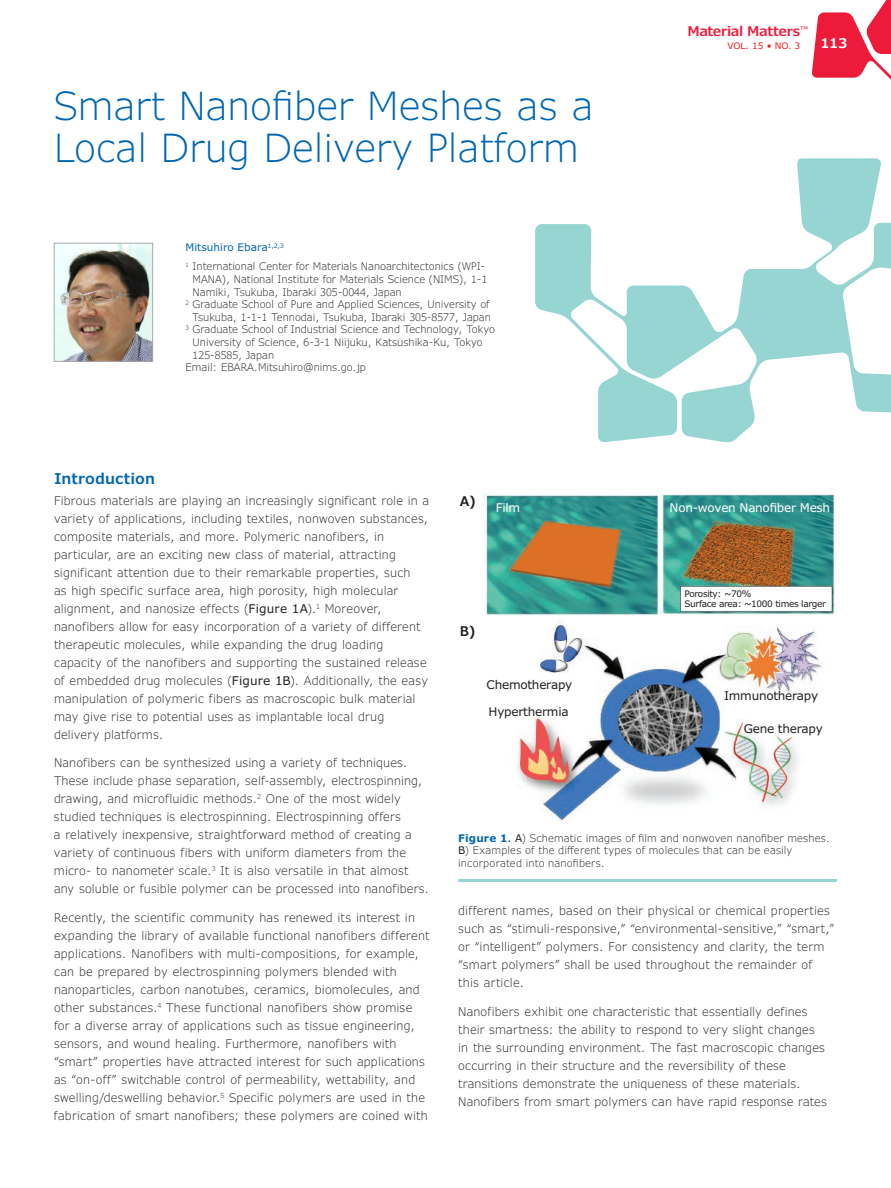
<style>
.page{position:relative;width:891px;height:1188px;background:#fff}
.page>*{position:absolute;margin:0;border:0;box-sizing:border-box;transform-origin:0 0}
.t1{font:300 39px/42px "Verdana Pro";color:#0166b3}
.t2{font:600 15px "Verdana Pro";letter-spacing:.005em;color:#0166b3}
.t3{font:600 13.5px "Verdana Pro";letter-spacing:-.025em;color:#ed1a3a}
.t4{font:600 13.5px "Verdana Pro";color:#231f20}
.t5{font:600 13.5px "Verdana Pro";color:#fff}
.t6{font:300 12px/18px "Verdana Pro";letter-spacing:.015em;color:#231f20}
.t7{font:12px "Verdana Pro";letter-spacing:-.02em;color:#231f20}
.t8{font:12px "Verdana Pro";letter-spacing:-.02em;color:#fff}
.t9{font:300 10.5px/12.6px "Verdana Pro";color:#231f20}
.t10{font:9px/10.5px "Verdana Pro";letter-spacing:-.04em;color:#231f20}
.t11{font:9px "Verdana Pro";color:#ee1d23}
.t12{font:9px "Verdana Pro";color:#ed1a3a}
.s1{font-weight:400;color:#0166b3}
.s2{font-weight:400}
.s3{font-weight:700;color:#0166b3}
</style>
<div class="page">
<svg style="left:535px;top:0;width:356px;height:489px"></svg>
<img style="left:56px;top:245px;width:95px;height:115px">
<div style="left:54px;top:243px;width:99px;height:119px;border:1px solid #a8a9ad"></div>
<img style="left:484px;top:493px;width:351px;height:329px">
<hr style="left:458px;top:879px;width:379px;height:3px;background:#96d5d2">
<h1 class="t1" style="left:54px;top:85px;width:541px">Smart Nanofiber Meshes as a<br>Local Drug Delivery Platform</h1>
<p class="t9" style="left:185px;top:238px;width:301px;line-height:19.4px"><span class="s1">Mitsuhiro Ebara</span><sup>1,2,3<br></sup><sup>1</sup> International Center for Materials Nanoarchitectonics (WPI-</p>
<p class="t9" style="left:193px;top:273px;width:296px">MANA), National Institute for Materials Science (NIMS), 1-1</p>
<p class="t9" style="left:193px;top:286px;width:211px">Namiki, Tsukuba, Ibaraki 305-0044, Japan</p>
<p class="t9" style="left:185px;top:298px;width:306px"><sup>2</sup> Graduate School of Pure and Applied Sciences, University of</p>
<p class="t9" style="left:193px;top:311px;width:300px">Tsukuba, 1-1-1 Tennodai, Tsukuba, Ibaraki 305-8577, Japan</p>
<p class="t9" style="left:185px;top:323px;width:311px"><sup>3</sup> Graduate School of Industrial Science and Technology, Tokyo</p>
<p class="t9" style="left:193px;top:336px;width:292px">University of Science, 6-3-1 Niijuku, Katsushika-Ku, Tokyo</p>
<p class="t9" style="left:193px;top:349px;width:83px">125-8585, Japan</p>
<p class="t9" style="left:185px;top:361px;width:182px">Email: EBARA.Mitsuhiro@nims.go.jp</p>
<p class="t3" style="left:687px;top:23px;width:114px">Material Matters</p>
<p class="t11" style="left:727px;top:40px;width:74px">VOL. 15 • NO. 3</p>
<p class="t12" style="left:800px;top:24px;width:10px">™</p>
<p class="t5" style="left:821px;top:35px;width:28px">113</p>
<p class="t2" style="left:54px;top:469px;width:103px">Introduction</p>
<p class="t6" style="left:54px;top:492px;width:377px">Fibrous materials are playing an increasingly significant role in a variety of applications, including textiles, nonwoven substances, composite materials, and more. Polymeric nanofibers, in particular, are an exciting new class of material, attracting significant attention due to their remarkable properties, such<br>as high specific surface area, high porosity, high molecular alignment, and nanosize effects (<span class="s2">Figure 1A</span>).<sup>1</sup> Moreover, nanofibers allow for easy incorporation of a variety of different therapeutic molecules, while expanding the drug loading capacity of the nanofibers and supporting the sustained release of embedded drug molecules (<span class="s2">Figure 1B</span>). Additionally, the easy manipulation of polymeric fibers as macroscopic bulk material may give rise to potential uses as implantable local drug delivery platforms.</p>
<p class="t6" style="left:54px;top:754px;width:377px">Nanofibers can be synthesized using a variety of techniques.<br>These include phase separation, self-assembly, electrospinning, drawing, and microfluidic methods.<sup>2</sup> One of the most widely studied techniques is electrospinning. Electrospinning offers<br>a relatively inexpensive, straightforward method of creating a variety of continuous fibers with uniform diameters from the micro- to nanometer scale.<sup>3</sup> It is also versatile in that almost any soluble or fusible polymer can be processed into nanofibers.</p>
<p class="t6" style="left:54px;top:909px;width:377px">Recently, the scientific community has renewed its interest in expanding the library of available functional nanofibers different applications. Nanofibers with multi-compositions, for example, can be prepared by electrospinning polymers blended with nanoparticles, carbon nanotubes, ceramics, biomolecules, and other substances.<sup>4</sup> These functional nanofibers show promise for a diverse array of applications such as tissue engineering, sensors, and wound healing. Furthermore, nanofibers with “smart” properties have attracted interest for such applications as “on-off” switchable control of permeability, wettability, and swelling/deswelling behavior.<sup>5</sup> Specific polymers are used in the fabrication of smart nanofibers; these polymers are coined with</p>
<p class="t6" style="left:458px;top:902px;width:377px">different names, based on their physical or chemical properties such as “stimuli-responsive,” “environmental-sensitive,” “smart,” or “intelligent” polymers. For consistency and clarity, the term “smart polymers” shall be used throughout the remainder of this article.</p>
<p class="t4" style="left:460px;top:492px;width:17px">A)</p>
<p class="t8" style="left:670px;top:500px;width:162px">Non-woven Nanofiber Mesh</p>
<p class="t8" style="left:496px;top:500px;width:26px">Film</p>
<p class="t10" style="left:684px;top:588px;width:143px">Porosity: ~70%<br>Surface area: ~1000 times larger</p>
<p class="t4" style="left:460px;top:622px;width:17px">B)</p>
<p class="t7" style="left:487px;top:677px;width:87px">Chemotherapy</p>
<p class="t7" style="left:724px;top:688px;width:96px">Immunotherapy</p>
<p class="t7" style="left:744px;top:721px;width:81px">Gene therapy</p>
<p class="t7" style="left:489px;top:704px;width:82px">Hyperthermia</p>
<p class="t9" style="left:458px;top:832px;width:373px"><span class="s3">Figure 1</span><span class="s2">. A</span>) Schematic images of film and nonwoven nanofiber meshes.<br><span class="s2">B</span>) Examples of the different types of molecules that can be easily incorporated into nanofibers.</p>
<p class="t6" style="left:458px;top:1002px;width:370px">Nanofibers exhibit one characteristic that essentially defines their smartness: the ability to respond to very slight changes in the surrounding environment. The fast macroscopic changes occurring in their structure and the reversibility of these transitions demonstrate the uniqueness of these materials.<br>Nanofibers from smart polymers can have rapid response rates</p>
</div>
